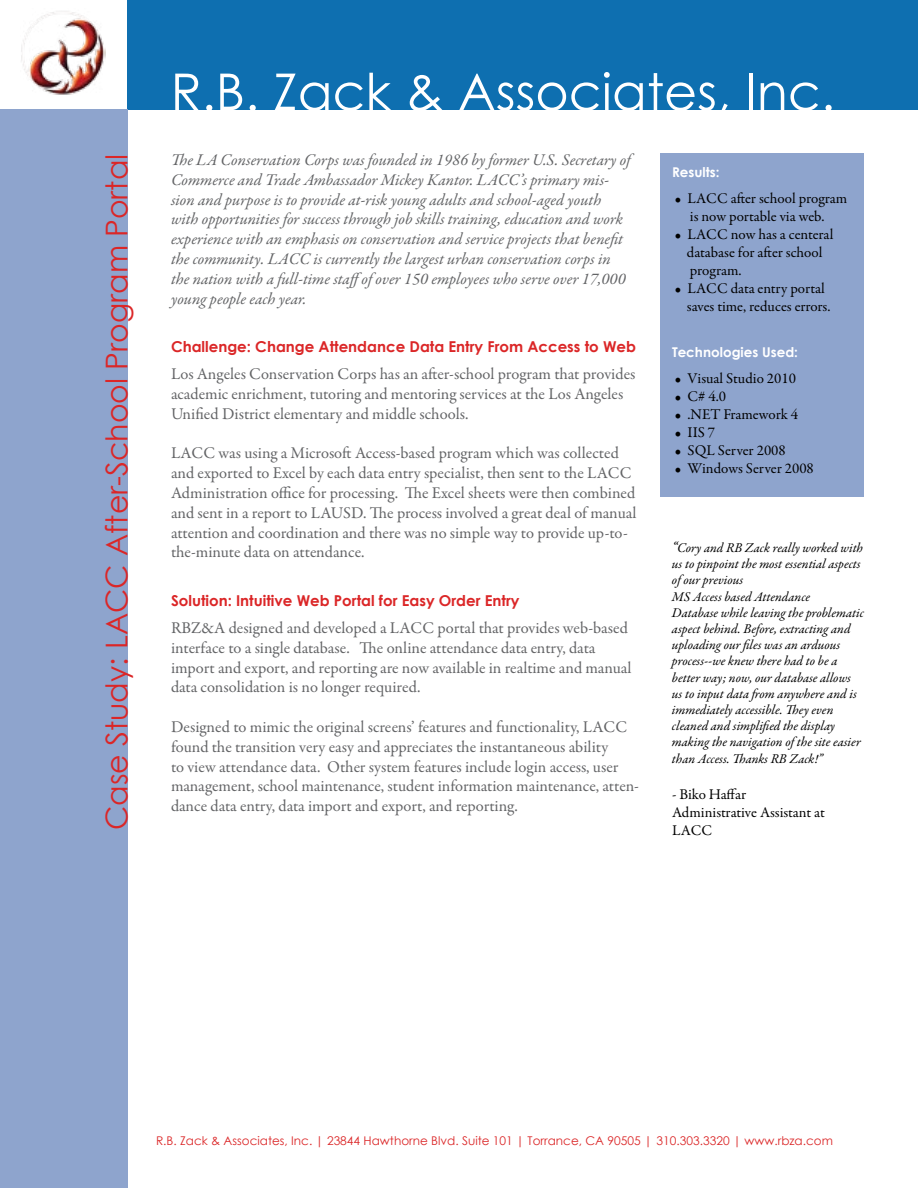
<style>
.page{position:relative;width:918px;height:1188px;background:#fff}
.page>*{position:absolute;margin:0;border:0;box-sizing:border-box;transform-origin:0 0}
.t1{font:51px "Century Gothic";color:#fff}
.t2{font:30px "Century Gothic";color:#db2627}
.t3{font:16.5px/19.8px "Garamond Premr Pro";letter-spacing:-.005em;color:#636466}
.t4{font:italic 16.5px/19.8px "Garamond Premr Pro";color:#636466}
.t5{font:15px/18px "Garamond Premr Pro";color:#000}
.t6{font:700 15px "Century Gothic";color:#db2627}
.t7{font:italic 13.5px/16.2px "Garamond Premr Pro";letter-spacing:-.005em;color:#000}
.t8{font:700 13.5px "Century Gothic";color:#fff}
.t9{font:12px "Century Gothic";color:#db2627}
.s1{font-size:15px}
</style>
<div class="page">
<div style="left:660px;top:154px;width:204px;height:343px;background:#8ea4cd"></div>
<img style="left:21px;top:11px;width:85px;height:84px">
<div style="left:128px;top:0;width:790px;height:110px;background:#0e6fb0"></div>
<div style="left:0;top:110px;width:128px;height:1078px;background:#8ea4cd"></div>
<h2 class="t2" style="left:96px;top:830px;width:678px;rotate:-90deg">Case Study: LACC After-School Program Portal</h2>
<h1 class="t1" style="left:171px;top:56px;width:666px">R.B. Zack &amp; Associates, Inc.</h1>
<p class="t4" style="left:171px;top:151px;width:461px">The LA Conservation Corps was founded in 1986 by former U.S. Secretary of Commerce and Trade Ambassador Mickey Kantor. LACC’s primary mis&shy;sion and purpose is to provide at-risk young adults and school-aged youth with opportunities for success through job skills training, education and work experience with an emphasis on conservation and service projects that benefit the community. LACC is currently the largest urban conservation corps in the nation with a full-time staffof over 150 employees who serve over 17,000 young people each year.</p>
<p class="t6" style="left:171px;top:335px;width:466px">Challenge: Change Attendance Data Entry From Access to Web</p>
<p class="t3" style="left:171px;top:364px;width:466px">Los Angeles Conservation Corps has an after-school program that provides academic enrichment, tutoring and mentoring services at the Los Angeles<br>Unified District elementary and middle schools.</p>
<p class="t3" style="left:171px;top:444px;width:467px">LACC was using a Microsoft Access-based program which was collected and exported to Excel by each data entry specialist, then sent to the LACC Administration office for processing. The Excel sheets were then combined and sent in a report to LAUSD. The process involved a great deal of manual attention and coordination and there was no simple way to provide up-to&shy;the-minute data on attendance.</p>
<p class="t6" style="left:171px;top:589px;width:350px">Solution: Intuitive Web Portal for Easy Order Entry</p>
<p class="t3" style="left:171px;top:618px;width:462px">RBZ&amp;A designed and developed a LACC portal that provides web-based interface to a single database. The online attendance data entry, data import and export, and reporting are now available in realtime and manual data consolidation is no longer required.</p>
<p class="t3" style="left:171px;top:717px;width:470px">Designed to mimic the original screens’ features and functionality, LACC found the transition very easy and appreciates the instantaneous ability<br>to view attendance data. Other system features include login access, user management, school maintenance, student information maintenance, atten&shy;dance data entry, data import and export, and reporting.</p>
<p class="t8" style="left:672px;top:162px;width:49px">Results:</p>
<p class="t5" style="left:675px;top:190px;width:174px;text-align:center">• LACC after school program is now portable via web.</p>
<p class="t5" style="left:687px;top:226px;width:148px;text-indent:-12px">• LACC now has a centeral database for after school program.</p>
<p class="t5" style="left:687px;top:280px;width:145px;text-indent:-12px">• LACC data entry portal saves time, reduces errors.</p>
<p class="t8" style="left:672px;top:342px;width:128px">Technologies Used:</p>
<p class="t5" style="left:675px;top:370px;width:123px">• Visual Studio 2010</p>
<p class="t5" style="left:675px;top:388px;width:53px">• C# 4.0</p>
<p class="t5" style="left:675px;top:406px;width:125px">• .NET Framework 4</p>
<p class="t5" style="left:675px;top:424px;width:42px">• IIS 7</p>
<p class="t5" style="left:675px;top:442px;width:112px">• SQL Server 2008</p>
<p class="t5" style="left:675px;top:460px;width:140px">• Windows Server 2008</p>
<p class="t7" style="left:672px;top:540px;width:193px"><span class="s1">“</span>Cory and RB Zack really worked with us to pinpoint the most essential aspects of our previous<br>MS Access based Attendance<br>Database while leaving the problematic aspect behind. Before, extracting and uploading our files was an arduous process--we knew there had to be a better way; now, our database allows us to input data from anywhere and is immediately accessible. They even cleaned and simplified the display making the navigation of the site easier than Access. Thanks RB Zack!”</p>
<p class="t5" style="left:672px;top:785px;width:154px">- Biko Haffar<br>Administrative Assistant at</p>
<p class="t5" style="left:672px;top:821px;width:42px">LACC</p>
<p class="t9" style="left:156px;top:1132px;width:679px">R.B. Zack &amp; Associates, Inc. | 23844 Hawthorne Blvd. Suite 101 | Torrance, CA 90505 | 310.303.3320 | www.rbza.com</p>
</div>
